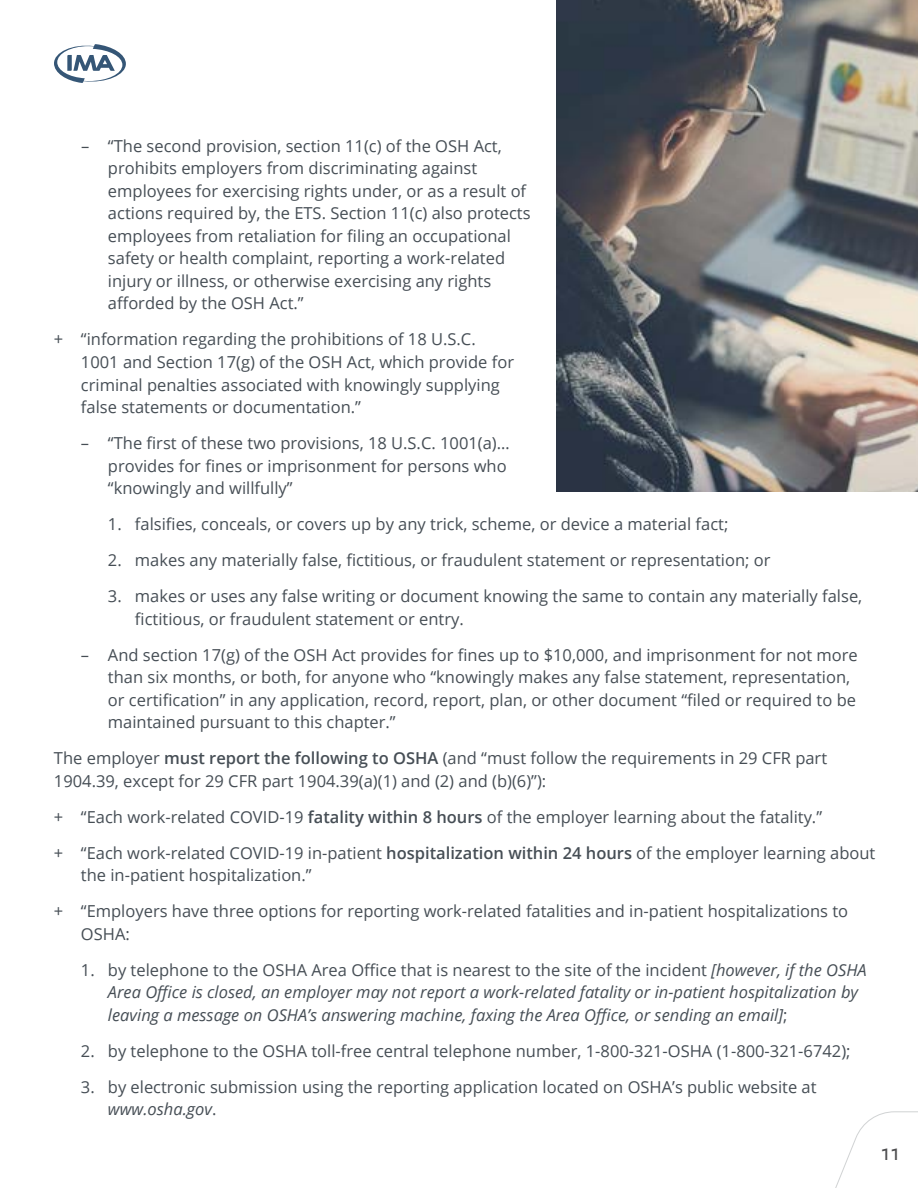
<style>
.page{position:relative;width:918px;height:1188px;background:#fff}
.page>*{position:absolute;margin:0;border:0;box-sizing:border-box;transform-origin:0 0}
.t1{font:24px "Axia";color:#4d4d4f}
.t2{font:16.5px/22.5px "Open Sans";color:#464e55}
.t3{font:italic 16.5px/22.5px "Open Sans";color:#464e55}
.s1{font-weight:600}
.s2{font-style:normal}
.s3{font-style:italic}
</style>
<div class="page">
<svg style="left:835px;top:1111px;width:83px;height:77px"></svg>
<svg style="left:54px;top:44px;width:72px;height:39px"></svg>
<img style="left:557px;top:0;width:361px;height:491px">
<p class="t2" style="left:108px;top:134px;width:424px;text-indent:-27px">– “The second provision, section 11(c) of the OSH Act, prohibits employers from discriminating against employees for exercising rights under, or as a result of actions required by, the ETS. Section 11(c) also protects employees from retaliation for filing an occupational safety or health complaint, reporting a work-related injury or illness, or otherwise exercising any rights afforded by the OSH Act.”</p>
<p class="t2" style="left:81px;top:328px;width:435px;text-indent:-27px">+ “information regarding the prohibitions of 18 U.S.C.<br>1001 and Section 17(g) of the OSH Act, which provide for criminal penalties associated with knowingly supplying false statements or documentation.”</p>
<p class="t2" style="left:108px;top:431px;width:403px;text-indent:-27px">– “The first of these two provisions, 18 U.S.C. 1001(a)… provides for fines or imprisonment for persons who “knowingly and willfully”</p>
<p class="t2" style="left:108px;top:512px;width:622px">1. falsifies, conceals, or covers up by any trick, scheme, or device a material fact;</p>
<p class="t2" style="left:108px;top:548px;width:664px">2. makes any materially false, fictitious, or fraudulent statement or representation; or</p>
<p class="t2" style="left:135px;top:584px;width:729px;text-indent:-27px">3. makes or uses any false writing or document knowing the same to contain any materially false, fictitious, or fraudulent statement or entry.</p>
<p class="t2" style="left:108px;top:643px;width:751px;text-indent:-27px">– And section 17(g) of the OSH Act provides for fines up to $10,000, and imprisonment for not more than six months, or both, for anyone who “knowingly makes any false statement, representation, or certification” in any application, record, report, plan, or other document “filed or required to be maintained pursuant to this chapter.”</p>
<p class="t2" style="left:54px;top:746px;width:775px">The employer <span class="s1">must report the following to OSHA</span> (and “must follow the requirements in 29 CFR part<br>1904.39, except for 29 CFR part 1904.39(a)(1) and (2) and (b)(6)”):</p>
<p class="t2" style="left:54px;top:798px;width:823px;line-height:36px">+ “Each work-related COVID-19 <span class="s1">fatality within 8 hours</span> of the employer learning about the fatality.”<br>+ “Each work-related COVID-19 in-patient <span class="s1">hospitalization within 24 hours</span> of the employer learning about</p>
<p class="t2" style="left:54px;top:857px;width:796px;line-height:36px;text-indent:27px">the in-patient hospitalization.”<br>+ “Employers have three options for reporting work-related fatalities and in-patient hospitalizations to</p>
<p class="t2" style="left:81px;top:922px;width:50px">OSHA:</p>
<p class="t3" style="left:108px;top:958px;width:760px;text-indent:-27px"><span class="s2">1. by telephone to the OSHA Area Office that is nearest to the site of the incident</span> [however, if the OSHA<br>Area Office is closed, an employer may not report a work-related fatality or in-patient hospitalization by leaving a message on OSHA’s answering machine, faxing the Area Office, or sending an email]<span class="s2">;</span></p>
<p class="t2" style="left:81px;top:1039px;width:771px">2. by telephone to the OSHA toll-free central telephone number, 1-800-321-OSHA (1-800-321-6742);</p>
<p class="t2" style="left:108px;top:1075px;width:710px;text-indent:-27px">3. by electronic submission using the reporting application located on OSHA’s public website at <span class="s3">www.osha.gov</span>.</p>
<h1 class="t1" style="left:882px;top:1137px;width:19px">11</h1>
</div>
